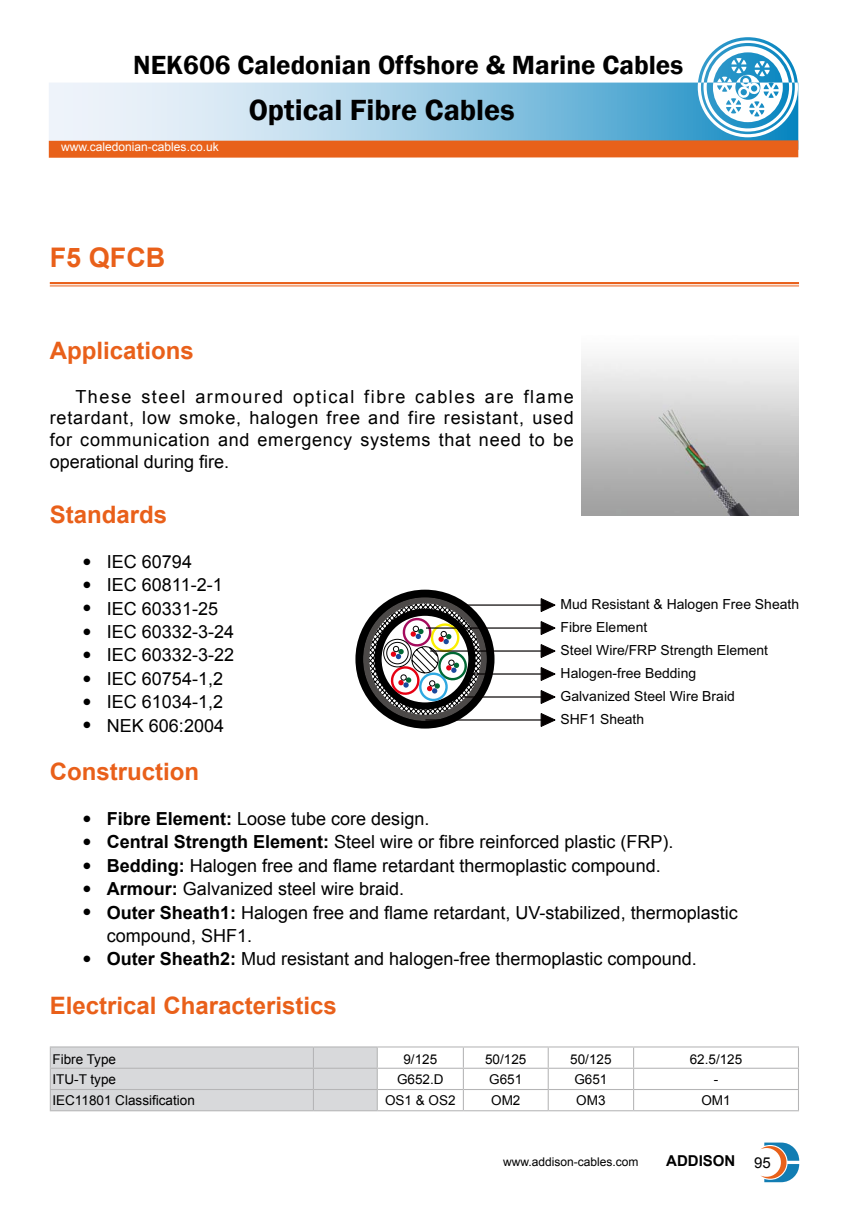
<style>
.page{position:relative;width:845px;height:1212px;background:#fff}
.page>*{position:absolute;margin:0;border:0;box-sizing:border-box;transform-origin:0 0}
.t1{font:600 30px "Franklin Gothic";color:#000}
.t2{font:600 27px "Franklin Gothic";color:#000}
.t3{font:700 27px "Arial";color:#e9601a}
.t4{font:700 24px "Arial";color:#e9601a}
.t5{font:18px/21.6px "Arial";color:#000;text-align:justify}
.t6{font:700 15px "Arial";color:#000}
.t7{font:13.95px/23px "Arial";color:#000}
.t8{font:13.5px "Arial";color:#000}
.t9{font:12px "Arial";color:#fff}
.t10{font:12px "Arial";color:#000}
.s1{font-weight:700}
.s2{font-weight:400}
</style>
<div class="page">
<svg style="left:49px;top:37px;width:748px;height:100px"></svg>
<svg style="left:760px;top:1142px;width:38px;height:40px"></svg>
<div style="left:49px;top:140px;width:748px;height:18px;background:#e8611a"></div>
<hr style="left:50px;top:282px;width:748px;height:2px;background:#e9601a">
<hr style="left:50px;top:286px;width:748px;height:1px;background:#e9601a">
<hr style="left:50px;top:1046px;width:263px;height:1px;background:#b5b5b6">
<hr style="left:313px;top:1046px;width:64px;height:1px;background:#b5b5b6">
<hr style="left:377px;top:1046px;width:86px;height:1px;background:#b5b5b6">
<hr style="left:463px;top:1046px;width:85px;height:1px;background:#b5b5b6">
<hr style="left:548px;top:1046px;width:85px;height:1px;background:#b5b5b6">
<hr style="left:633px;top:1046px;width:165px;height:1px;background:#b5b5b6">
<hr style="left:377px;top:1068px;width:86px;height:1px;background:#b5b5b6">
<hr style="left:463px;top:1068px;width:85px;height:1px;background:#b5b5b6">
<hr style="left:548px;top:1068px;width:85px;height:1px;background:#b5b5b6">
<hr style="left:633px;top:1068px;width:165px;height:1px;background:#b5b5b6">
<hr style="left:377px;top:1089px;width:86px;height:1px;background:#b5b5b6">
<svg style="left:50px;top:1047px;width:327px;height:63px;background:#d6d7d9"></svg>
<hr style="left:463px;top:1089px;width:85px;height:1px;background:#b5b5b6">
<svg style="left:462px;top:1047px;width:1px;height:63px"></svg>
<hr style="left:548px;top:1089px;width:85px;height:1px;background:#b5b5b6">
<svg style="left:547px;top:1047px;width:1px;height:63px"></svg>
<hr style="left:633px;top:1089px;width:165px;height:1px;background:#b5b5b6">
<hr style="left:50px;top:1110px;width:263px;height:1px;background:#b5b5b6">
<hr style="left:313px;top:1110px;width:64px;height:1px;background:#b5b5b6">
<hr style="left:377px;top:1110px;width:86px;height:1px;background:#b5b5b6">
<hr style="left:463px;top:1110px;width:85px;height:1px;background:#b5b5b6">
<hr style="left:548px;top:1110px;width:85px;height:1px;background:#b5b5b6">
<hr style="left:633px;top:1110px;width:165px;height:1px;background:#b5b5b6">
<svg style="left:369px;top:603px;width:111px;height:112px"></svg>
<div style="left:355px;top:590px;width:139px;height:138px;border:8px solid #000;border-radius:50%"></div>
<div style="left:363px;top:597px;width:123px;height:124px;border:6px solid #4c4948;border-radius:50%"></div>
<div style="left:374px;top:609px;width:101px;height:101px;border:7px solid #000;border-radius:50%"></div>
<svg style="left:383px;top:614px;width:84px;height:89px"></svg>
<svg style="left:540px;top:644px;width:15px;height:14px"></svg>
<hr style="left:430px;top:650px;width:115px;height:2px;background:#040000">
<svg style="left:540px;top:667px;width:15px;height:14px"></svg>
<hr style="left:468px;top:673px;width:77px;height:2px;background:#040000">
<svg style="left:540px;top:690px;width:15px;height:14px"></svg>
<hr style="left:462px;top:696px;width:83px;height:1px;background:#040000">
<svg style="left:540px;top:713px;width:15px;height:14px"></svg>
<hr style="left:425px;top:719px;width:119px;height:1px;background:#040000">
<svg style="left:540px;top:598px;width:15px;height:14px"></svg>
<hr style="left:462px;top:604px;width:83px;height:2px;background:#040000">
<svg style="left:540px;top:621px;width:15px;height:14px"></svg>
<hr style="left:426px;top:627px;width:119px;height:2px;background:#040000">
<img style="left:581px;top:358px;width:216px;height:157px">
<h2 class="t2" style="left:133px;top:48px;width:551px">NEK606 Caledonian Offshore &amp; Marine Cables</h2>
<p class="t9" style="left:61px;top:139px;width:159px">www.caledonian-cables.co.uk</p>
<h1 class="t1" style="left:248px;top:92px;width:267px">Optical Fibre Cables</h1>
<h2 class="t3" style="left:50px;top:240px;width:117px">F5 QFCB</h2>
<h3 class="t4" style="left:50px;top:335px;width:146px">Applications</h3>
<p class="t5" style="left:50px;top:386px;width:525px;text-indent:26px">These steel armoured optical fibre cables are flame retardant, low smoke, halogen free and fire resistant, used for communication and emergency systems that need to be operational during fire.</p>
<h3 class="t4" style="left:50px;top:499px;width:119px">Standards</h3>
<p class="t5" style="left:83px;top:551px;width:111px">● IEC 60794</p>
<p class="t5" style="left:83px;top:574px;width:141px">● IEC 60811-2-1</p>
<p class="t5" style="left:83px;top:598px;width:137px">● IEC 60331-25</p>
<p class="t5" style="left:83px;top:621px;width:153px">● IEC 60332-3-24</p>
<p class="t5" style="left:83px;top:644px;width:153px">● IEC 60332-3-22</p>
<p class="t5" style="left:83px;top:668px;width:142px">● IEC 60754-1,2</p>
<p class="t5" style="left:83px;top:691px;width:142px">● IEC 61034-1,2</p>
<p class="t5" style="left:83px;top:714px;width:143px">● NEK 606:2004</p>
<h3 class="t4" style="left:50px;top:756px;width:151px">Construction</h3>
<p class="t5" style="left:83px;top:808px;width:348px">● <span class="s1">Fibre Element:</span> Loose tube core design.</p>
<p class="t5" style="left:83px;top:831px;width:592px">● <span class="s1">Central Strength Element:</span> Steel wire or fibre reinforced plastic (FRP).</p>
<p class="t5" style="left:83px;top:855px;width:579px">● <span class="s1">Bedding:</span> Halogen free and flame retardant thermoplastic compound.</p>
<p class="t5" style="left:83px;top:878px;width:323px">● <span class="s1">Armour:</span> Galvanized steel wire braid.</p>
<p class="t5" style="left:107px;top:901px;width:632px;line-height:23.4px;text-indent:-24px">● <span class="s1">Outer Sheath1:</span> Halogen free and flame retardant, UV-stabilized, thermoplastic compound, SHF1.</p>
<p class="t5" style="left:83px;top:948px;width:615px">● <span class="s1">Outer Sheath2:</span> Mud resistant and halogen-free thermoplastic compound.</p>
<h3 class="t4" style="left:50px;top:990px;width:288px">Electrical Characteristics</h3>
<p class="t8" style="left:52px;top:1050px;width:65px">Fibre Type</p>
<p class="t8" style="left:403px;top:1050px;width:35px">9/125</p>
<p class="t8" style="left:485px;top:1050px;width:43px">50/125</p>
<p class="t8" style="left:570px;top:1050px;width:43px">50/125</p>
<p class="t8" style="left:689px;top:1050px;width:54px">62.5/125</p>
<p class="t8" style="left:52px;top:1070px;width:65px">ITU-T type</p>
<p class="t8" style="left:397px;top:1070px;width:48px">G652.D</p>
<p class="t8" style="left:489px;top:1070px;width:35px">G651</p>
<p class="t8" style="left:574px;top:1070px;width:35px">G651</p>
<p class="t8" style="left:713px;top:1070px;width:6px">-</p>
<p class="t8" style="left:52px;top:1091px;width:144px">IEC11801 Classification</p>
<p class="t8" style="left:385px;top:1091px;width:72px">OS1 &amp; OS2</p>
<p class="t8" style="left:491px;top:1091px;width:31px">OM2</p>
<p class="t8" style="left:576px;top:1091px;width:31px">OM3</p>
<p class="t8" style="left:701px;top:1091px;width:31px">OM1</p>
<p class="t7" style="left:560px;top:593px;width:240px">Mud Resistant &amp; Halogen Free Sheath</p>
<p class="t7" style="left:560px;top:616px;width:88px">Fibre Element</p>
<p class="t7" style="left:560px;top:639px;width:209px">Steel Wire/FRP Strength Element<br>Halogen-free Bedding</p>
<p class="t7" style="left:560px;top:685px;width:176px">Galvanized Steel Wire Braid</p>
<p class="t7" style="left:560px;top:708px;width:85px">SHF1 Sheath</p>
<p class="t10" style="left:502px;top:1154px;width:137px">www.addison-cables.com</p>
<p class="t6" style="left:665px;top:1151px;width:106px">ADDISON <span class="s2">95</span></p>
</div>
